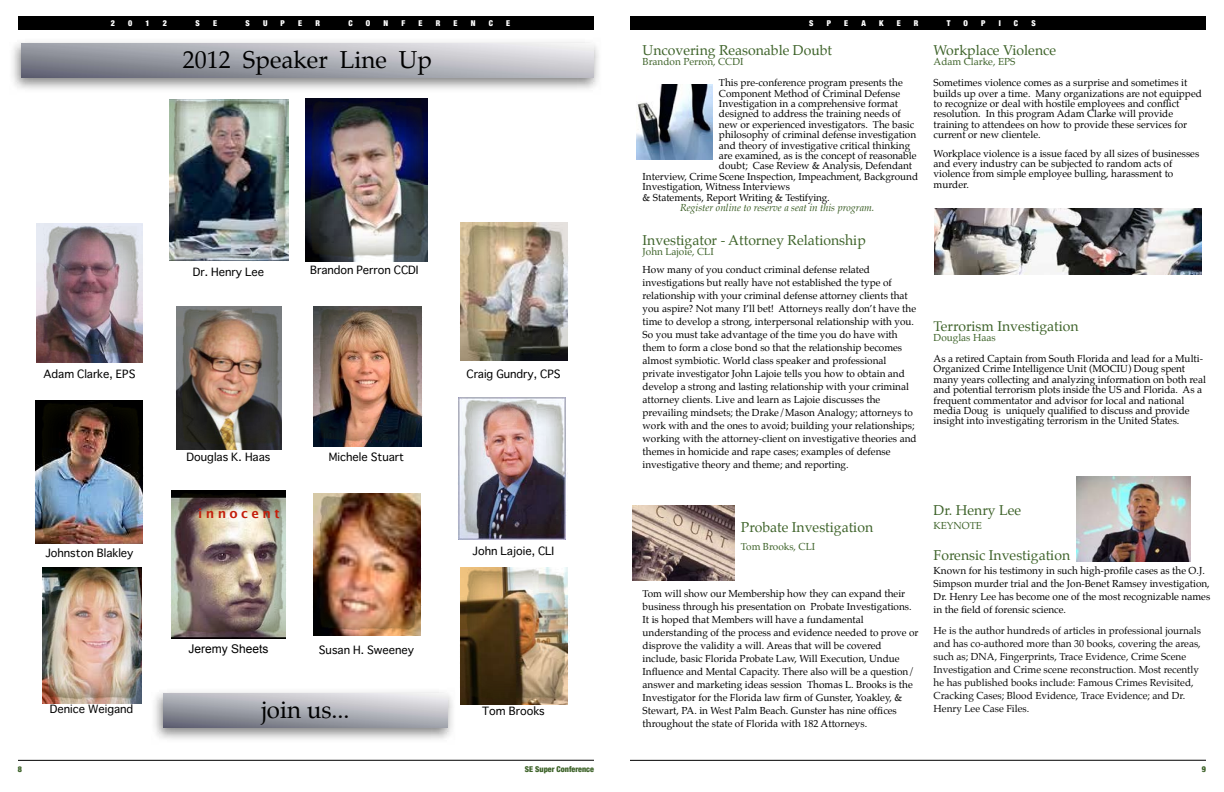
<style>
.page{position:relative;width:1224px;height:792px;background:#fff}
.page>*{position:absolute;margin:0;border:0;box-sizing:border-box;transform-origin:0 0}
.t1{font:24px "Palatino";color:#000}
.t2{font:14px "Palatino";color:#3e632a}
.t3{font:700 13px "Lucida Grande";letter-spacing:.26em;color:#c41f0c}
.t4{font:12px "Arial";color:#000}
.t5{font:11px "Osaka";color:#000}
.t6{font:10px/13px "Palatino";color:#000}
.t7{font:10px/13px "Palatino";color:#0b0b0b}
.t8{font:10px "Palatino";color:#3e632a}
.t9{font:italic 10px "Palatino";color:#34581e}
.t10{font:900 condensed 8px "Helvetica Neue";color:#fff}
.t11{font:900 condensed 8px "Helvetica Neue";color:#3e632a}
</style>
<div class="page">
<div style="left:18px;top:16px;width:576px;height:14px;background:#000"></div>
<hr style="left:18px;top:760px;width:576px;height:1px;background:#000">
<img style="left:305px;top:99px;width:123px;height:162px">
<img style="left:36px;top:224px;width:107px;height:138px">
<img style="left:169px;top:100px;width:120px;height:161px">
<img style="left:460px;top:223px;width:108px;height:137px">
<img style="left:458px;top:398px;width:108px;height:141px">
<img style="left:313px;top:307px;width:110px;height:139px">
<img style="left:460px;top:568px;width:109px;height:136px">
<img style="left:42px;top:568px;width:100px;height:135px">
<img style="left:35px;top:401px;width:109px;height:142px">
<img style="left:176px;top:307px;width:106px;height:142px">
<img style="left:313px;top:494px;width:109px;height:141px">
<img style="left:171px;top:491px;width:115px;height:147px">
<img style="left:12px;top:42px;width:587px;height:48px">
<img style="left:21px;top:43px;width:573px;height:35px">
<img style="left:154px;top:692px;width:299px;height:48px">
<img style="left:163px;top:693px;width:285px;height:35px">
<div style="left:630px;top:16px;width:576px;height:14px;background:#000"></div>
<img style="left:637px;top:84px;width:76px;height:76px">
<img style="left:633px;top:505px;width:102px;height:76px">
<hr style="left:630px;top:760px;width:576px;height:1px;background:#000">
<img style="left:935px;top:208px;width:267px;height:67px">
<img style="left:1077px;top:476px;width:114px;height:86px">
<p class="t10" style="left:111px;top:17px;width:6px">2</p>
<p class="t10" style="left:128px;top:17px;width:6px">0</p>
<p class="t10" style="left:146px;top:17px;width:6px">1</p>
<p class="t10" style="left:163px;top:17px;width:6px">2</p>
<p class="t10" style="left:196px;top:17px;width:6px">S</p>
<p class="t10" style="left:213px;top:17px;width:5px">E</p>
<p class="t10" style="left:246px;top:17px;width:6px">S</p>
<p class="t10" style="left:263px;top:17px;width:6px">U</p>
<p class="t10" style="left:281px;top:17px;width:6px">P</p>
<p class="t10" style="left:298px;top:17px;width:5px">E</p>
<p class="t10" style="left:315px;top:17px;width:6px">R</p>
<p class="t10" style="left:348px;top:17px;width:6px">C</p>
<p class="t10" style="left:366px;top:17px;width:6px">O</p>
<p class="t10" style="left:384px;top:17px;width:6px">N</p>
<p class="t10" style="left:402px;top:17px;width:5px">F</p>
<p class="t10" style="left:419px;top:17px;width:5px">E</p>
<p class="t10" style="left:436px;top:17px;width:6px">R</p>
<p class="t10" style="left:454px;top:17px;width:5px">E</p>
<p class="t10" style="left:471px;top:17px;width:6px">N</p>
<p class="t10" style="left:489px;top:17px;width:6px">C</p>
<p class="t10" style="left:506px;top:17px;width:5px">E</p>
<h1 class="t1" style="left:183px;top:40px;width:251px">2012 Speaker Line Up</h1>
<p class="t5" style="left:44px;top:367px;width:93px">Adam Clarke, EPS</p>
<p class="t5" style="left:45px;top:546px;width:90px">Johnston Blakley</p>
<p class="t5" style="left:193px;top:265px;width:73px">Dr. Henry Lee</p>
<p class="t5" style="left:310px;top:263px;width:110px">Brandon Perron CCDI</p>
<p class="t5" style="left:187px;top:450px;width:85px">Douglas K. Haas</p>
<h3 class="t3" style="left:198px;top:503px;width:83px">innocent</h3>
<p class="t5" style="left:329px;top:450px;width:77px">Michele Stuart</p>
<p class="t4" style="left:188px;top:641px;width:82px">Jeremy Sheets</p>
<p class="t5" style="left:319px;top:643px;width:97px">Susan H. Sweeney</p>
<p class="t5" style="left:467px;top:367px;width:95px">Craig Gundry, CPS</p>
<p class="t5" style="left:473px;top:544px;width:83px">John Lajoie, CLI</p>
<h1 class="t1" style="left:261px;top:690px;width:90px">join us...</h1>
<p class="t5" style="left:50px;top:702px;width:85px">Denice Weigand</p>
<p class="t5" style="left:482px;top:704px;width:64px">Tom Brooks</p>
<p class="t11" style="left:18px;top:763px;width:6px">8</p>
<p class="t11" style="left:525px;top:763px;width:71px">SE Super Conference</p>
<p class="t10" style="left:809px;top:17px;width:6px">S</p>
<p class="t10" style="left:827px;top:17px;width:6px">P</p>
<p class="t10" style="left:844px;top:17px;width:5px">E</p>
<p class="t10" style="left:861px;top:17px;width:6px">A</p>
<p class="t10" style="left:879px;top:17px;width:6px">K</p>
<p class="t10" style="left:897px;top:17px;width:5px">E</p>
<p class="t10" style="left:914px;top:17px;width:6px">R</p>
<p class="t10" style="left:947px;top:17px;width:5px">T</p>
<p class="t10" style="left:964px;top:17px;width:6px">O</p>
<p class="t10" style="left:981px;top:17px;width:6px">P</p>
<p class="t10" style="left:999px;top:17px;width:4px">I</p>
<p class="t10" style="left:1014px;top:17px;width:6px">C</p>
<p class="t10" style="left:1031px;top:17px;width:6px">S</p>
<h2 class="t2" style="left:643px;top:39px;width:191px">Uncovering Reasonable Doubt</h2>
<p class="t8" style="left:643px;top:53px;width:102px">Brandon Perron, CCDI</p>
<p class="t6" style="left:719px;top:77px;width:185px;line-height:11px">This pre-conference program presents the<br>Component Method of Criminal Defense</p>
<p class="t6" style="left:719px;top:99px;width:183px;line-height:10px">Investigation in a comprehensive format designed to address the training needs of</p>
<p class="t6" style="left:719px;top:120px;width:199px;line-height:10px">new or experienced investigators. The basic philosophy of criminal defense investigation</p>
<p class="t6" style="left:719px;top:141px;width:199px;line-height:10px">and theory of investigative critical thinking are examined, as is the concept of reasonable doubt; Case Review &amp; Analysis, Defendant</p>
<p class="t6" style="left:643px;top:172px;width:277px;line-height:10px">Interview, Crime Scene Inspection, Impeachment, Background<br>Investigation, Witness Interviews</p>
<p class="t6" style="left:643px;top:191px;width:188px">&amp; Statements, Report Writing &amp; Testifying.</p>
<p class="t9" style="left:680px;top:199px;width:196px">Register online to reserve a seat in this program.</p>
<h2 class="t2" style="left:643px;top:229px;width:225px">Investigator - Attorney Relationship</h2>
<p class="t8" style="left:643px;top:243px;width:73px">John Lajoie, CLI</p>
<p class="t6" style="left:643px;top:263px;width:276px">How many of you conduct criminal defense related investigations but really have not established the type of relationship with your criminal defense attorney clients that you aspire? Not many I’ll bet! Attorneys really don’t have the time to develop a strong, interpersonal relationship with you.<br>So you must take advantage of the time you do have with them to form a close bond so that the relationship becomes almost symbiotic. World class speaker and professional private investigator John Lajoie tells you how to obtain and develop a strong and lasting relationship with your criminal attorney clients. Live and learn as Lajoie discusses the prevailing mindsets; the Drake/Mason Analogy; attorneys to work with and the ones to avoid; building your relationships; working with the attorney-client on investigative theories and themes in homicide and rape cases; examples of defense investigative theory and theme; and reporting.</p>
<h2 class="t2" style="left:741px;top:516px;width:134px">Probate Investigation</h2>
<p class="t8" style="left:741px;top:538px;width:76px">Tom Brooks, CLI</p>
<p class="t6" style="left:643px;top:587px;width:277px">Tom will show our Membership how they can expand their business through his presentation on Probate Investigations.<br>It is hoped that Members will have a fundamental understanding of the process and evidence needed to prove or disprove the validity a will. Areas that will be covered include, basic Florida Probate Law, Will Execution, Undue Influence and Mental Capacity. There also will be a question/ answer and marketing ideas session Thomas L. Brooks is the Investigator for the Florida law firm of Gunster, Yoakley, &amp; Stewart, PA. in West Palm Beach. Gunster has nine offices throughout the state of Florida with 182 Attorneys.</p>
<h2 class="t2" style="left:934px;top:39px;width:124px">Workplace Violence</h2>
<p class="t8" style="left:934px;top:53px;width:83px">Adam Clarke, EPS</p>
<p class="t6" style="left:934px;top:77px;width:270px;line-height:11px">Sometimes violence comes as a surprise and sometimes it builds up over a time. Many organizations are not equipped</p>
<p class="t6" style="left:934px;top:99px;width:247px;line-height:10px">to recognize or deal with hostile employees and conflict resolution. In this program Adam Clarke will provide</p>
<p class="t6" style="left:934px;top:120px;width:255px;line-height:10px">training to attendees on how to provide these services for current or new clientele.</p>
<p class="t6" style="left:934px;top:149px;width:267px;line-height:10px">Workplace violence is a issue faced by all sizes of businesses and every industry can be subjected to random acts of violence from simple employee bulling, harassment to</p>
<p class="t6" style="left:934px;top:178px;width:37px">murder.</p>
<h2 class="t2" style="left:934px;top:315px;width:147px">Terrorism Investigation</h2>
<p class="t8" style="left:934px;top:329px;width:63px">Douglas Haas</p>
<p class="t6" style="left:934px;top:354px;width:271px;line-height:10px">As a retired Captain from South Florida and lead for a Multi-<br>Organized Crime Intelligence Unit (MOCIU) Doug spent</p>
<p class="t6" style="left:934px;top:375px;width:274px;line-height:10px">many years collecting and analyzing information on both real and potential terrorism plots inside the US and Florida. As a</p>
<p class="t6" style="left:934px;top:396px;width:258px;line-height:10px">frequent commentator and advisor for local and national media Doug is uniquely qualified to discuss and provide insight into investigating terrorism in the United States.</p>
<h2 class="t2" style="left:934px;top:499px;width:89px">Dr. Henry Lee</h2>
<p class="t8" style="left:934px;top:517px;width:50px">KEYNOTE</p>
<h2 class="t2" style="left:934px;top:544px;width:138px">Forensic Investigation</h2>
<p class="t6" style="left:934px;top:564px;width:278px">Known for his testimony in such high-profile cases as the O.J.<br>Simpson murder trial and the Jon-Benet Ramsey investigation, Dr. Henry Lee has become one of the most recognizable names in the field of forensic science.</p>
<p class="t7" style="left:934px;top:624px;width:269px">He is the author hundreds of articles in professional journals and has co-authored more than 30 books, covering the areas, such as; DNA, Fingerprints, Trace Evidence, Crime Scene Investigation and Crime scene reconstruction. Most recently he has published books include: Famous Crimes Revisited, Cracking Cases; Blood Evidence, Trace Evidence; and Dr.<br>Henry Lee Case Files.</p>
<p class="t11" style="left:1202px;top:763px;width:6px">9</p>
</div>
